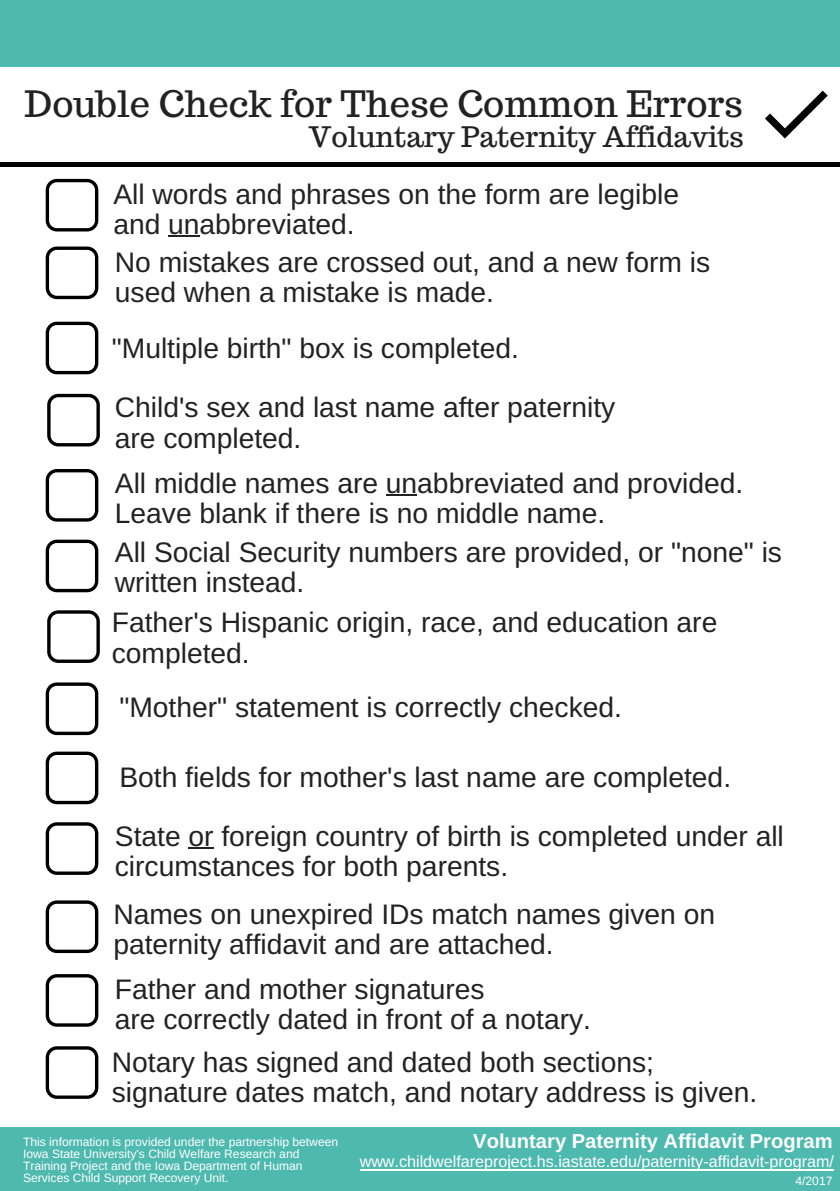
<style>
.page{position:relative;width:840px;height:1191px;background:#fff}
.page>*{position:absolute;margin:0;border:0;box-sizing:border-box;transform-origin:0 0}
.t1{font:36.2px "Trocchi";color:#222}
.t2{font:28.2px/30px "Arimo";color:#222}
.t3{font:28.2px "Trocchi";color:#222}
.t4{font:700 20.2px "Arimo";color:#fff}
.t5{font:16.2px "Arimo";color:#fff}
.t6{font:12px/12px "Arimo";color:#fff}
</style>
<div class="page">
<div style="left:0;top:0;width:839px;height:66px;background:#4db9af"></div>
<div style="left:0;top:1127px;width:839px;height:64px;background:#4db9af"></div>
<svg style="left:765px;top:91px;width:62px;height:47px"></svg>
<svg style="left:46px;top:246px;width:52px;height:53px"></svg>
<svg style="left:46px;top:682px;width:52px;height:53px"></svg>
<svg style="left:46px;top:539px;width:52px;height:53px"></svg>
<svg style="left:46px;top:900px;width:52px;height:53px"></svg>
<svg style="left:46px;top:974px;width:52px;height:52px"></svg>
<svg style="left:46px;top:1046px;width:52px;height:52px"></svg>
<svg style="left:46px;top:751px;width:52px;height:53px"></svg>
<hr style="left:0;top:162px;width:839px;height:4px;background:#000">
<svg style="left:46px;top:469px;width:52px;height:52px"></svg>
<svg style="left:46px;top:179px;width:52px;height:52px"></svg>
<svg style="left:168px;top:236px;width:31px;height:1px"></svg>
<svg style="left:360px;top:1169px;width:473px;height:1px"></svg>
<svg style="left:46px;top:822px;width:52px;height:53px"></svg>
<svg style="left:47px;top:610px;width:53px;height:53px"></svg>
<svg style="left:47px;top:394px;width:53px;height:52px"></svg>
<svg style="left:46px;top:322px;width:52px;height:52px"></svg>
<svg style="left:386px;top:494px;width:31px;height:1px"></svg>
<svg style="left:188px;top:847px;width:25px;height:2px"></svg>
<p class="t1" style="left:25px;top:80px;width:719px">Double Check for These Common Errors</p>
<p class="t3" style="left:309px;top:119px;width:436px">Voluntary Paternity Affidavits</p>
<p class="t2" style="left:113px;top:179px;width:567px">All words and phrases on the form are legible and unabbreviated.</p>
<p class="t2" style="left:115px;top:247px;width:596px">No mistakes are crossed out, and a new form is used when a mistake is made.</p>
<p class="t2" style="left:112px;top:333px;width:408px">"Multiple birth" box is completed.</p>
<p class="t2" style="left:115px;top:393px;width:501px">Child's sex and last name after paternity are completed.</p>
<p class="t2" style="left:115px;top:468px;width:629px">All middle names are unabbreviated and provided.<br>Leave blank if there is no middle name.</p>
<p class="t2" style="left:115px;top:537px;width:668px">All Social Security numbers are provided, or "none" is written instead.</p>
<p class="t2" style="left:112px;top:607px;width:606px">Father's Hispanic origin, race, and education are completed.</p>
<p class="t2" style="left:119px;top:692px;width:504px">"Mother" statement is correctly checked.</p>
<p class="t2" style="left:119px;top:762px;width:613px">Both fields for mother's last name are completed.</p>
<p class="t2" style="left:115px;top:821px;width:670px">State or foreign country of birth is completed under all circumstances for both parents.</p>
<p class="t2" style="left:113px;top:899px;width:603px">Names on unexpired IDs match names given on paternity affidavit and are attached.</p>
<p class="t2" style="left:115px;top:974px;width:477px">Father and mother signatures<br>are correctly dated in front of a notary.</p>
<p class="t2" style="left:112px;top:1046px;width:646px">Notary has signed and dated both sections; signature dates match, and notary address is given.</p>
<p class="t6" style="left:23px;top:1135px;width:316px">This information is provided under the partnership between Iowa State University's Child Welfare Research and Training Project and the Iowa Department of Human Services Child Support Recovery Unit.</p>
<p class="t4" style="left:473px;top:1130px;width:360px">Voluntary Paternity Affidavit Program</p>
<p class="t5" style="left:359px;top:1152px;width:475px">www.childwelfareproject.hs.iastate.edu/paternity-affidavit-program/</p>
<p class="t6" style="left:795px;top:1174px;width:38px">4/2017</p>
</div>
